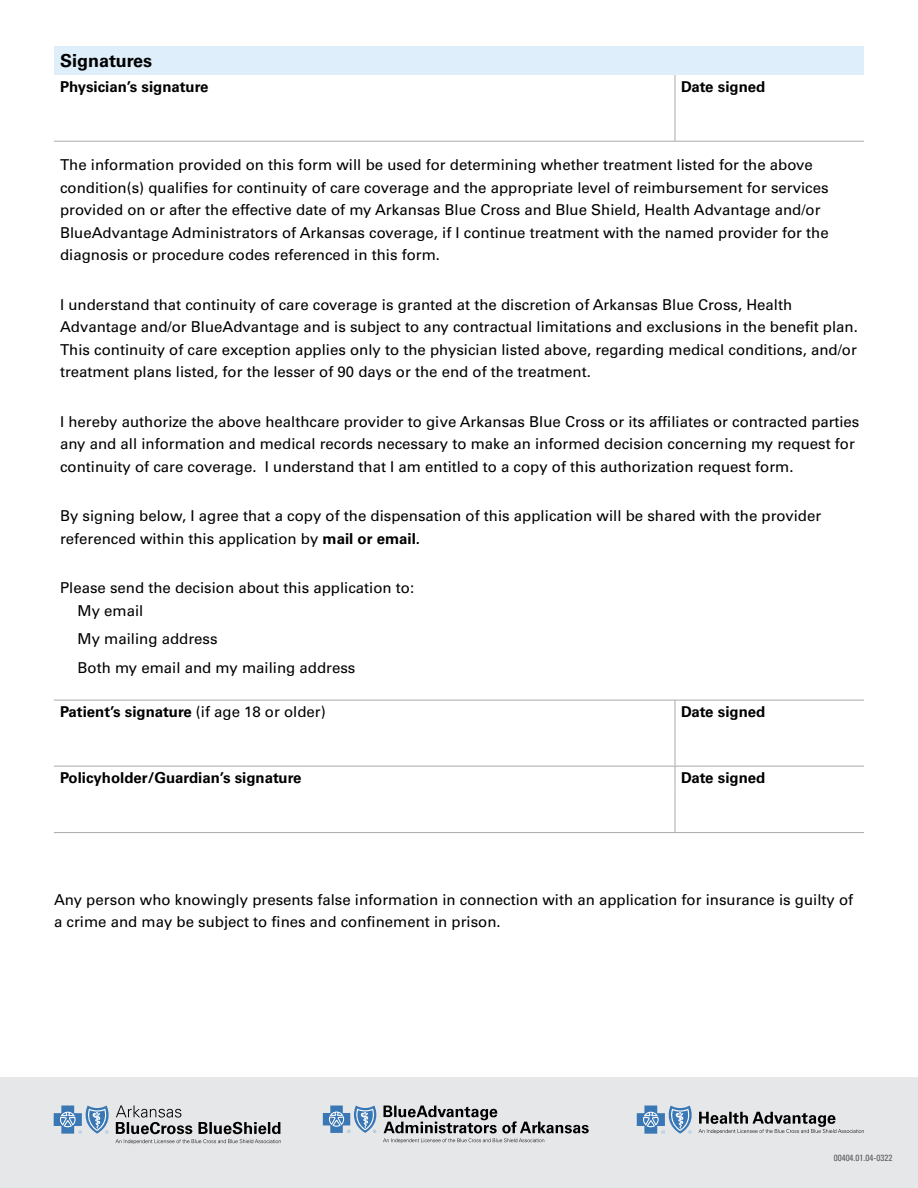
<style>
.page{position:relative;width:918px;height:1188px;background:#fff}
.page>*{position:absolute;margin:0;border:0;box-sizing:border-box;transform-origin:0 0}
.Section_divider_-_af{font:700 18px "Univers LT Std";color:#000}
.form_field_row_-_aft{font:15px/22.5px "Univers LT Std";color:#000}
.Lables{font:700 15px "Univers LT Std";color:#000}
.t1{font:condensed 9px "Univers LT Std";color:#58595b}
.s1{font-weight:700}
.s2{font-weight:400}
</style>
<div class="page">
<div style="left:0;top:1077px;width:918px;height:111px;background:#e6e7e8"></div>
<svg style="left:54px;top:1105px;width:227px;height:39px"></svg>
<svg style="left:323px;top:1106px;width:266px;height:37px"></svg>
<svg style="left:637px;top:1106px;width:227px;height:28px"></svg>
<div style="left:54px;top:46px;width:810px;height:29px;background:#deeefa"></div>
<svg style="left:675px;top:75px;width:1px;height:23px"></svg>
<hr style="left:675px;top:98px;width:1px;height:43px;background:#a7a9ac">
<hr style="left:54px;top:141px;width:621px;height:1px;background:#a7a9ac">
<hr style="left:675px;top:141px;width:189px;height:1px;background:#a7a9ac">
<svg style="left:675px;top:701px;width:1px;height:22px"></svg>
<hr style="left:675px;top:723px;width:1px;height:43px;background:#a7a9ac">
<hr style="left:54px;top:766px;width:621px;height:1px;background:#a7a9ac">
<hr style="left:675px;top:766px;width:189px;height:1px;background:#a7a9ac">
<hr style="left:54px;top:700px;width:621px;height:1px;background:#a7a9ac">
<hr style="left:675px;top:700px;width:189px;height:1px;background:#a7a9ac">
<svg style="left:675px;top:767px;width:1px;height:22px"></svg>
<hr style="left:675px;top:789px;width:1px;height:43px;background:#a7a9ac">
<hr style="left:54px;top:832px;width:621px;height:1px;background:#a7a9ac">
<hr style="left:675px;top:832px;width:189px;height:1px;background:#a7a9ac">
<p class="Section_divider_-_af" style="left:60px;top:50px;width:94px">Signatures</p>
<p class="Lables" style="left:60px;top:78px;width:150px">Physician’s signature</p>
<p class="Lables" style="left:681px;top:78px;width:86px">Date signed</p>
<p class="form_field_row_-_aft" style="left:60px;top:154px;width:770px">The information provided on this form will be used for determining whether treatment listed for the above condition(s) qualifies for continuity of care coverage and the appropriate level of reimbursement for services provided on or after the effective date of my Arkansas Blue Cross and Blue Shield, Health Advantage and/or BlueAdvantage Administrators of Arkansas coverage, if I continue treatment with the named provider for the diagnosis or procedure codes referenced in this form.</p>
<p class="form_field_row_-_aft" style="left:60px;top:293px;width:799px">I understand that continuity of care coverage is granted at the discretion of Arkansas Blue Cross, Health Advantage and/or BlueAdvantage and is subject to any contractual limitations and exclusions in the benefit plan.<br>This continuity of care exception applies only to the physician listed above, regarding medical conditions, and/or treatment plans listed, for the lesser of 90 days or the end of the treatment.</p>
<p class="form_field_row_-_aft" style="left:60px;top:410px;width:801px">I hereby authorize the above healthcare provider to give Arkansas Blue Cross or its affiliates or contracted parties any and all information and medical records necessary to make an informed decision concerning my request for continuity of care coverage. I understand that I am entitled to a copy of this authorization request form.</p>
<p class="form_field_row_-_aft" style="left:60px;top:505px;width:763px">By signing below, I agree that a copy of the dispensation of this application will be shared with the provider referenced within this application by <span class="s1">mail or email.</span></p>
<p class="form_field_row_-_aft" style="left:60px;top:577px;width:356px">Please send the decision about this application to:</p>
<p class="form_field_row_-_aft" style="left:78px;top:599px;width:67px">My email</p>
<p class="form_field_row_-_aft" style="left:78px;top:628px;width:142px">My mailing address</p>
<p class="form_field_row_-_aft" style="left:78px;top:656px;width:279px">Both my email and my mailing address</p>
<p class="Lables" style="left:60px;top:703px;width:267px">Patient’s signature <span class="s2">(if age 18 or older)</span></p>
<p class="Lables" style="left:681px;top:703px;width:86px">Date signed</p>
<p class="Lables" style="left:60px;top:769px;width:243px">Policyholder/Guardian’s signature</p>
<p class="Lables" style="left:681px;top:769px;width:86px">Date signed</p>
<p class="form_field_row_-_aft" style="left:54px;top:888px;width:801px">Any person who knowingly presents false information in connection with an application for insurance is guilty of a crime and may be subject to fines and confinement in prison.</p>
<p class="t1" style="left:834px;top:1152px;width:60px">00404.01.04-0322</p>
</div>
